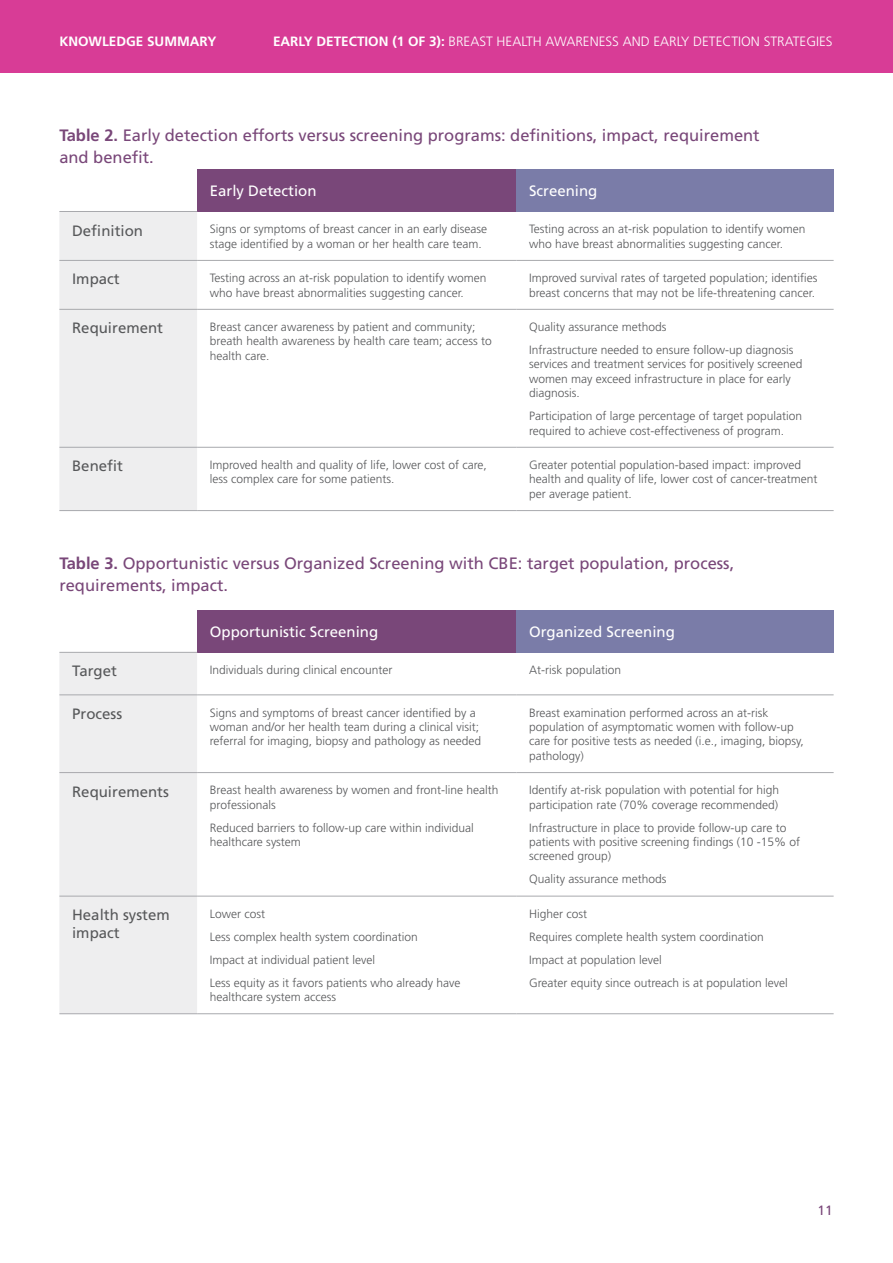
<style>
.page{position:relative;width:893px;height:1263px;background:#fff}
.page>*{position:absolute;margin:0;border:0;box-sizing:border-box;transform-origin:0 0}
.t1{font:16.5px/21.6px "Frutiger";color:#794779}
.t2{font:15px/18px "Frutiger";color:#57585a}
.t3{font:15px "Frutiger";color:#fff}
.t4{font:300 13.5px "Frutiger";color:#fff}
.t5{font:700 13.5px "Frutiger";color:#fff}
.t6{font:13.5px "Frutiger";color:#794779}
.t7{font:300 12px/14.4px "Frutiger";color:#57585a}
.s1{font-weight:700}
</style>
<div class="page">
<div style="left:197px;top:169px;width:319px;height:42px;background:#794779"></div>
<div style="left:516px;top:169px;width:318px;height:42px;background:#7a7ca8"></div>
<div style="left:59px;top:212px;width:138px;height:298px;background:#eeeeef"></div>
<hr style="left:59px;top:260px;width:138px;height:1px;background:#a8a9ad">
<hr style="left:197px;top:260px;width:319px;height:1px;background:#a8a9ad">
<hr style="left:516px;top:260px;width:318px;height:1px;background:#a8a9ad">
<hr style="left:59px;top:309px;width:138px;height:1px;background:#a8a9ad">
<hr style="left:197px;top:309px;width:319px;height:1px;background:#a8a9ad">
<hr style="left:516px;top:309px;width:318px;height:1px;background:#a8a9ad">
<hr style="left:59px;top:447px;width:138px;height:1px;background:#a8a9ad">
<hr style="left:197px;top:447px;width:319px;height:1px;background:#a8a9ad">
<hr style="left:516px;top:447px;width:318px;height:1px;background:#a8a9ad">
<hr style="left:59px;top:510px;width:138px;height:1px;background:#a8a9ad">
<hr style="left:197px;top:510px;width:319px;height:1px;background:#a8a9ad">
<hr style="left:516px;top:510px;width:318px;height:1px;background:#a8a9ad">
<hr style="left:59px;top:211px;width:138px;height:1px;background:#a8a9ad">
<div style="left:197px;top:610px;width:319px;height:42px;background:#794779"></div>
<div style="left:516px;top:610px;width:318px;height:42px;background:#7a7ca8"></div>
<div style="left:59px;top:653px;width:138px;height:360px;background:#eeeeef"></div>
<hr style="left:59px;top:694px;width:138px;height:1px;background:#a8a9ad">
<hr style="left:197px;top:694px;width:319px;height:1px;background:#a8a9ad">
<hr style="left:516px;top:694px;width:318px;height:1px;background:#a8a9ad">
<hr style="left:59px;top:772px;width:138px;height:1px;background:#a8a9ad">
<hr style="left:197px;top:772px;width:319px;height:1px;background:#a8a9ad">
<hr style="left:516px;top:772px;width:318px;height:1px;background:#a8a9ad">
<hr style="left:59px;top:896px;width:138px;height:1px;background:#a8a9ad">
<hr style="left:197px;top:896px;width:319px;height:1px;background:#a8a9ad">
<hr style="left:516px;top:896px;width:318px;height:1px;background:#a8a9ad">
<hr style="left:59px;top:1013px;width:138px;height:1px;background:#a8a9ad">
<hr style="left:197px;top:1013px;width:319px;height:1px;background:#a8a9ad">
<hr style="left:516px;top:1013px;width:318px;height:1px;background:#a8a9ad">
<hr style="left:59px;top:652px;width:138px;height:1px;background:#a8a9ad">
<div style="left:0;top:0;width:893px;height:72px;background:#d83c96"></div>
<p class="t5" style="left:59px;top:33px;width:159px">KNOWLEDGE SUMMARY</p>
<p class="t4" style="left:273px;top:33px;width:561px"><span class="s1">EARLY DETECTION (1 OF 3):</span> BREAST HEALTH AWARENESS AND EARLY DETECTION STRATEGIES</p>
<p class="t1" style="left:59px;top:125px;width:702px"><span class="s1">Table 2.</span> Early detection efforts versus screening programs: definitions, impact, requirement and benefit.</p>
<p class="t3" style="left:210px;top:182px;width:108px">Early Detection</p>
<p class="t3" style="left:529px;top:182px;width:70px">Screening</p>
<p class="t2" style="left:72px;top:221px;width:72px">Definition</p>
<p class="t7" style="left:210px;top:222px;width:279px">Signs or symptoms of breast cancer in an early disease stage identified by a woman or her health care team.</p>
<p class="t7" style="left:529px;top:222px;width:278px">Testing across an at-risk population to identify women who have breast abnormalities suggesting cancer.</p>
<p class="t2" style="left:72px;top:270px;width:49px">Impact</p>
<p class="t7" style="left:210px;top:271px;width:278px">Testing across an at-risk population to identify women who have breast abnormalities suggesting cancer.</p>
<p class="t7" style="left:529px;top:271px;width:290px">Improved survival rates of targeted population; identifies breast concerns that may not be life-threatening cancer.</p>
<p class="t2" style="left:72px;top:319px;width:92px">Requirement</p>
<p class="t7" style="left:210px;top:320px;width:284px">Breast cancer awareness by patient and community; breath health awareness by health care team; access to health care.</p>
<p class="t7" style="left:529px;top:320px;width:139px">Quality assurance methods</p>
<p class="t7" style="left:529px;top:343px;width:275px">Infrastructure needed to ensure follow-up diagnosis services and treatment services for positively screened women may exceed infrastructure in place for early diagnosis.</p>
<p class="t7" style="left:529px;top:409px;width:275px">Participation of large percentage of target population required to achieve cost-effectiveness of program.</p>
<p class="t2" style="left:72px;top:457px;width:52px">Benefit</p>
<p class="t7" style="left:210px;top:458px;width:278px">Improved health and quality of life, lower cost of care, less complex care for some patients.</p>
<p class="t7" style="left:529px;top:458px;width:290px">Greater potential population-based impact: improved health and quality of life, lower cost of cancer-treatment per average patient.</p>
<p class="t1" style="left:59px;top:553px;width:676px"><span class="s1">Table 3.</span> Opportunistic versus Organized Screening with CBE: target population, process, requirements, impact.</p>
<p class="t3" style="left:210px;top:623px;width:170px">Opportunistic Screening</p>
<p class="t3" style="left:529px;top:623px;width:147px">Organized Screening</p>
<p class="t2" style="left:72px;top:662px;width:46px">Target</p>
<p class="t7" style="left:210px;top:663px;width:184px">Individuals during clinical encounter</p>
<p class="t7" style="left:529px;top:663px;width:94px">At-risk population</p>
<p class="t2" style="left:72px;top:705px;width:52px">Process</p>
<p class="t7" style="left:210px;top:705px;width:273px">Signs and symptoms of breast cancer identified by a woman and/or her health team during a clinical visit; referral for imaging, biopsy and pathology as needed</p>
<p class="t7" style="left:529px;top:705px;width:276px">Breast examination performed across an at-risk population of asymptomatic women with follow-up care for positive tests as needed (i.e., imaging, biopsy, pathology)</p>
<p class="t2" style="left:72px;top:782px;width:98px">Requirements</p>
<p class="t7" style="left:210px;top:783px;width:290px">Breast health awareness by women and front-line health professionals</p>
<p class="t7" style="left:210px;top:820px;width:265px">Reduced barriers to follow-up care within individual healthcare system</p>
<p class="t7" style="left:529px;top:783px;width:252px">Identify at-risk population with potential for high participation rate (70% coverage recommended)</p>
<p class="t7" style="left:529px;top:820px;width:273px">Infrastructure in place to provide follow-up care to patients with positive screening findings (10 -15% of screened group)</p>
<p class="t7" style="left:529px;top:872px;width:139px">Quality assurance methods</p>
<p class="t2" style="left:72px;top:906px;width:99px">Health system impact</p>
<p class="t7" style="left:210px;top:907px;width:57px">Lower cost</p>
<p class="t7" style="left:210px;top:930px;width:209px">Less complex health system coordination</p>
<p class="t7" style="left:210px;top:952px;width:167px">Impact at individual patient level</p>
<p class="t7" style="left:210px;top:975px;width:252px">Less equity as it favors patients who already have healthcare system access</p>
<p class="t7" style="left:529px;top:907px;width:60px">Higher cost</p>
<p class="t7" style="left:529px;top:930px;width:236px">Requires complete health system coordination</p>
<p class="t7" style="left:529px;top:952px;width:134px">Impact at population level</p>
<p class="t7" style="left:529px;top:975px;width:260px">Greater equity since outreach is at population level</p>
<p class="t6" style="left:817px;top:1203px;width:17px">11</p>
</div>
